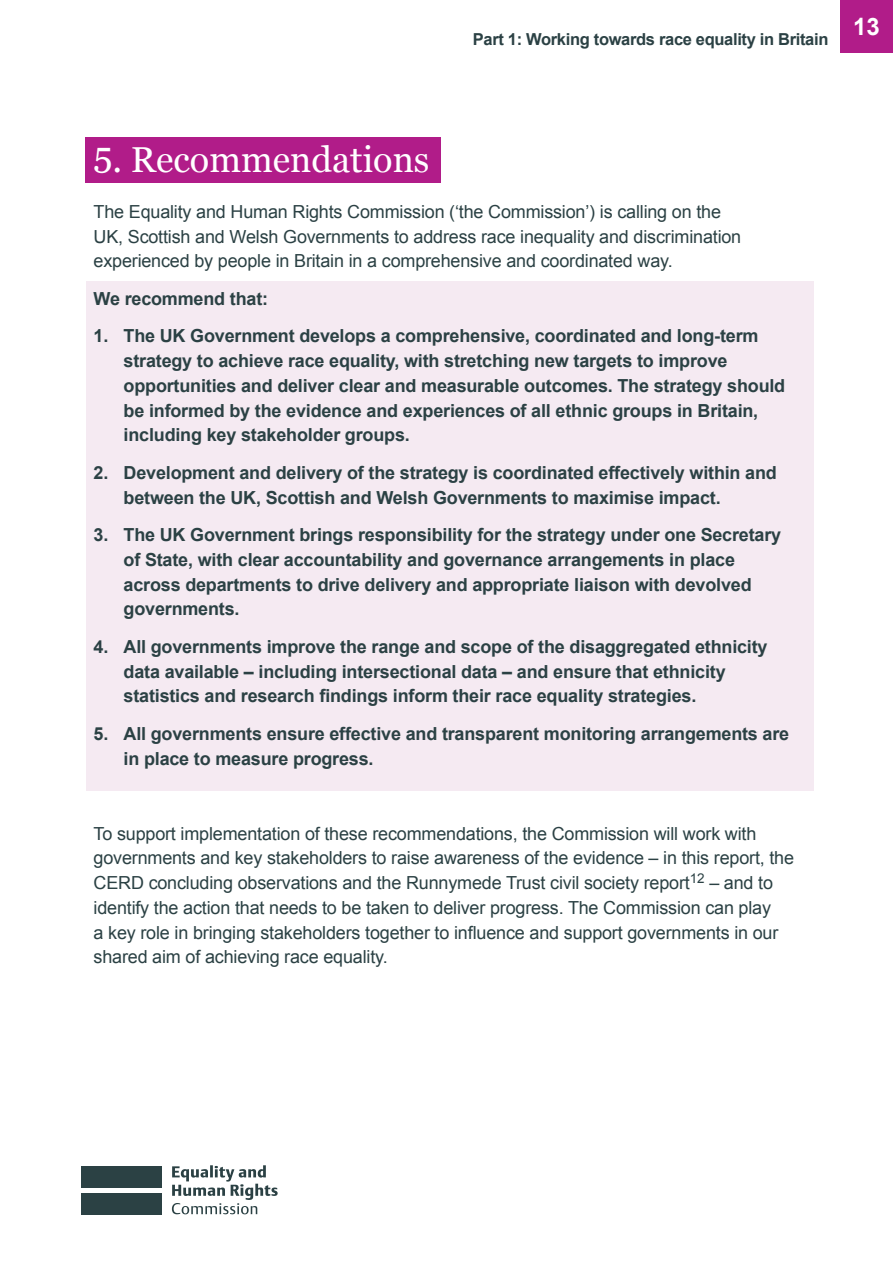
<style>
.page{position:relative;width:893px;height:1263px;background:#fff}
.page>*{position:absolute;margin:0;border:0;box-sizing:border-box;transform-origin:0 0}
.t1{font:36px "Georgia";color:#fff}
.t2{font:700 24px "Arial";color:#fff}
.t3{font:700 18px/24.8px "Arial";letter-spacing:-.01em;color:#2b4144}
.t4{font:18px/24.8px "Arial";letter-spacing:-.01em;color:#2b4144}
.t5{font:700 16.5px "Arial";letter-spacing:-.02em;color:#2b4144}
</style>
<div class="page">
<div style="left:840px;top:0;width:53px;height:53px;background:#b11c89"></div>
<div style="left:81px;top:1166px;width:81px;height:22px;background:#2b4144"></div>
<div style="left:81px;top:1193px;width:81px;height:21px;background:#2b4144"></div>
<svg style="left:172px;top:1165px;width:106px;height:49px"></svg>
<div style="left:86px;top:137px;width:355px;height:46px;background:#b11c89"></div>
<div style="left:86px;top:281px;width:728px;height:510px;background:#f5eaf2"></div>
<p class="t5" style="left:473px;top:28px;width:357px">Part 1: Working towards race equality in Britain</p>
<h2 class="t2" style="left:853px;top:11px;width:28px">13</h2>
<h1 class="t1" style="left:94px;top:133px;width:337px">5. Recommendations</h1>
<p class="t4" style="left:94px;top:199px;width:649px">The Equality and Human Rights Commission (‘the Commission’) is calling on the<br>UK, Scottish and Welsh Governments to address race inequality and discrimination experienced by people in Britain in a comprehensive and coordinated way.</p>
<p class="t3" style="left:94px;top:287px;width:176px">We recommend that:</p>
<p class="t3" style="left:124px;top:324px;width:663px;text-indent:-30px">1. The UK Government develops a comprehensive, coordinated and long-term strategy to achieve race equality, with stretching new targets to improve opportunities and deliver clear and measurable outcomes. The strategy should be informed by the evidence and experiences of all ethnic groups in Britain, including key stakeholder groups.</p>
<p class="t3" style="left:124px;top:461px;width:655px;text-indent:-30px">2. Development and delivery of the strategy is coordinated effectively within and between the UK, Scottish and Welsh Governments to maximise impact.</p>
<p class="t3" style="left:124px;top:523px;width:659px;text-indent:-30px">3. The UK Government brings responsibility for the strategy under one Secretary of State, with clear accountability and governance arrangements in place across departments to drive delivery and appropriate liaison with devolved governments.</p>
<p class="t3" style="left:124px;top:635px;width:646px;text-indent:-30px">4. All governments improve the range and scope of the disaggregated ethnicity data available – including intersectional data – and ensure that ethnicity statistics and research findings inform their race equality strategies.</p>
<p class="t3" style="left:124px;top:722px;width:667px;text-indent:-30px">5. All governments ensure effective and transparent monitoring arrangements are in place to measure progress.</p>
<p class="t4" style="left:94px;top:821px;width:702px">To support implementation of these recommendations, the Commission will work with governments and key stakeholders to raise awareness of the evidence – in this report, the CERD concluding observations and the Runnymede Trust civil society report<sup>12</sup> – and to identify the action that needs to be taken to deliver progress. The Commission can play<br>a key role in bringing stakeholders together to influence and support governments in our shared aim of achieving race equality.</p>
</div>
